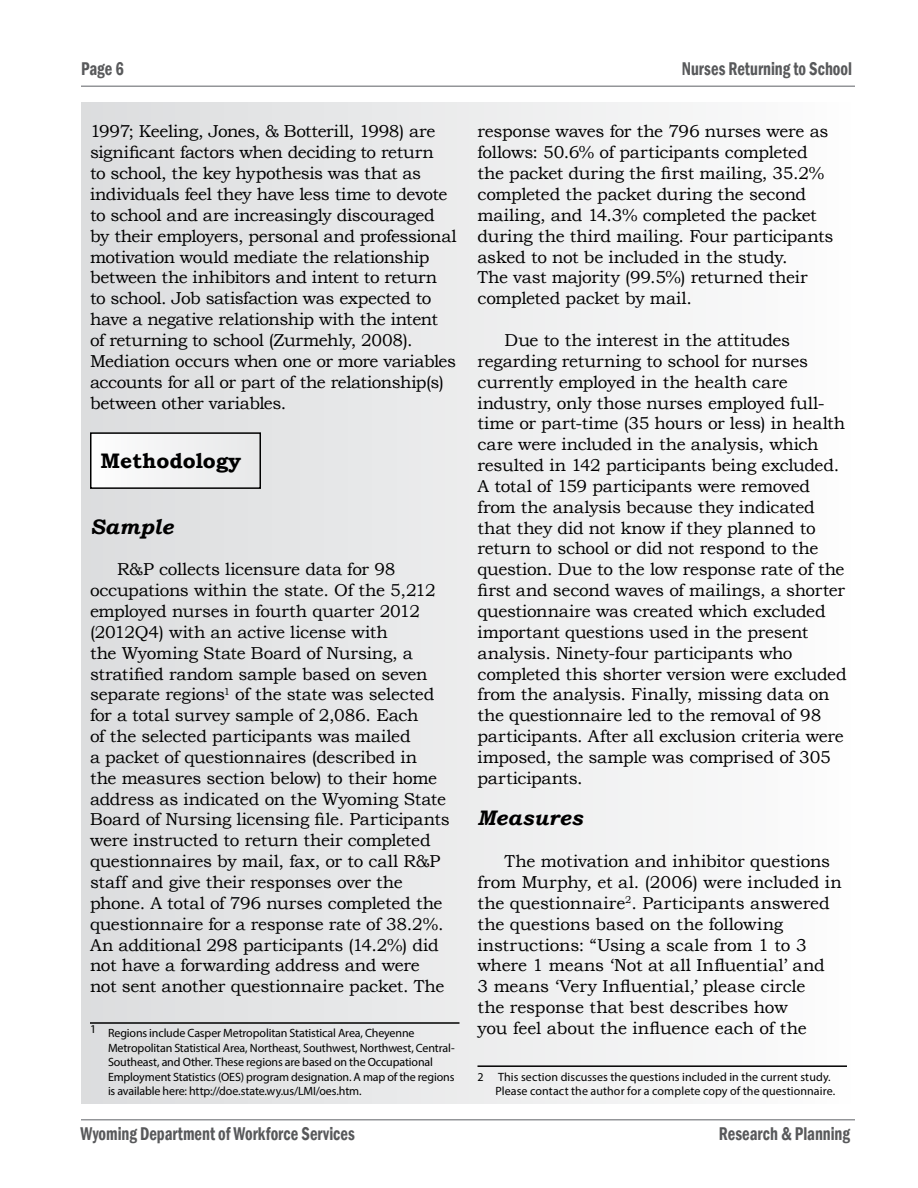
<style>
.page{position:relative;width:918px;height:1188px;background:#fff}
.page>*{position:absolute;margin:0;border:0;box-sizing:border-box;transform-origin:0 0}
.t1{font:italic 700 21px "Bookman Old Style";letter-spacing:.01em;color:#000}
.t2{font:700 21px "Bookman Old Style";color:#000}
.t3{font:600 condensed 18.9px "Franklin Gothic";color:#58595b;scale:.87 1}
.t4{font:17.25px/20.9px "Bookman Old Style";letter-spacing:-.015em;color:#000}
.t5{font:12px/14.4px "Myriad Pro";letter-spacing:-.01em;color:#000}
</style>
<div class="page">
<hr style="left:81px;top:86px;width:774px;height:1px;background:#939598">
<hr style="left:81px;top:1119px;width:774px;height:1px;background:#939598">
<div style="left:81px;top:102px;width:773px;height:1002px;background:linear-gradient(to right,#dbdcde,#fcfdfd)"></div>
<div style="left:91px;top:433px;width:169px;height:55px;background:#f2f2f3"></div>
<div style="left:90px;top:432px;width:171px;height:57px;border:2px solid #000"></div>
<hr style="left:90px;top:1022px;width:369px;height:2px;background:#000">
<hr style="left:478px;top:1065px;width:369px;height:2px;background:#000">
<p class="t3" style="left:81px;top:56px;width:51px">Page 6</p>
<p class="t3" style="left:682px;top:56px;width:197px">Nurses Returning to School</p>
<p class="t4" style="left:90px;top:121px;width:368px">1997; Keeling, Jones, &amp; Botterill, 1998) are significant factors when deciding to return<br>to school, the key hypothesis was that as individuals feel they have less time to devote to school and are increasingly discouraged by their employers, personal and professional motivation would mediate the relationship between the inhibitors and intent to return to school. Job satisfaction was expected to have a negative relationship with the intent of returning to school (Zurmehly, 2008).<br>Mediation occurs when one or more variables accounts for all or part of the relationship(s) between other variables.</p>
<p class="t2" style="left:100px;top:446px;width:142px">Methodology</p>
<p class="t1" style="left:90px;top:511px;width:85px">Sample</p>
<p class="t4" style="left:90px;top:559px;width:361px;text-indent:27px">R&amp;P collects licensure data for 98 occupations within the state. Of the 5,212 employed nurses in fourth quarter 2012 (2012Q4) with an active license with<br>the Wyoming State Board of Nursing, a stratified random sample based on seven separate regions<sup>1</sup> of the state was selected for a total survey sample of 2,086. Each<br>of the selected participants was mailed<br>a packet of questionnaires (described in<br>the measures section below) to their home address as indicated on the Wyoming State Board of Nursing licensing file. Participants were instructed to return their completed questionnaires by mail, fax, or to call R&amp;P staff and give their responses over the phone. A total of 796 nurses completed the questionnaire for a response rate of 38.2%.<br>An additional 298 participants (14.2%) did not have a forwarding address and were not sent another questionnaire packet. The</p>
<p class="t5" style="left:108px;top:1026px;width:348px;text-indent:-18px">1 Regions include Casper Metropolitan Statistical Area, Cheyenne Metropolitan Statistical Area, Northeast, Southwest, Northwest, Central-Southeast, and Other. These regions are based on the Occupational Employment Statistics (OES) program designation. A map of the regions is available here: http://doe.state.wy.us/LMI/oes.htm.</p>
<p class="t4" style="left:478px;top:121px;width:357px">response waves for the 796 nurses were as follows: 50.6% of participants completed the packet during the first mailing, 35.2% completed the packet during the second mailing, and 14.3% completed the packet during the third mailing. Four participants asked to not be included in the study.<br>The vast majority (99.5%) returned their completed packet by mail.</p>
<p class="t4" style="left:478px;top:330px;width:371px;text-indent:27px">Due to the interest in the attitudes regarding returning to school for nurses currently employed in the health care industry, only those nurses employed full&shy;time or part-time (35 hours or less) in health care were included in the analysis, which resulted in 142 participants being excluded.<br>A total of 159 participants were removed from the analysis because they indicated that they did not know if they planned to return to school or did not respond to the question. Due to the low response rate of the first and second waves of mailings, a shorter questionnaire was created which excluded important questions used in the present analysis. Ninety-four participants who completed this shorter version were excluded from the analysis. Finally, missing data on the questionnaire led to the removal of 98 participants. After all exclusion criteria were imposed, the sample was comprised of 305 participants.</p>
<p class="t1" style="left:478px;top:803px;width:107px">Measures</p>
<p class="t4" style="left:478px;top:851px;width:366px;text-indent:27px">The motivation and inhibitor questions from Murphy, et al. (2006) were included in the questionnaire<sup>2</sup>. Participants answered the questions based on the following instructions: “Using a scale from 1 to 3 where 1 means ‘Not at all Influential’ and<br>3 means ‘Very Influential,’ please circle<br>the response that best describes how<br>you feel about the influence each of the</p>
<p class="t5" style="left:496px;top:1069px;width:341px;text-indent:-18px">2 This section discusses the questions included in the current study.<br>Please contact the author for a complete copy of the questionnaire.</p>
<p class="t3" style="left:81px;top:1121px;width:317px">Wyoming Department of Workforce Services</p>
<p class="t3" style="left:719px;top:1121px;width:152px">Research &amp; Planning</p>
</div>
